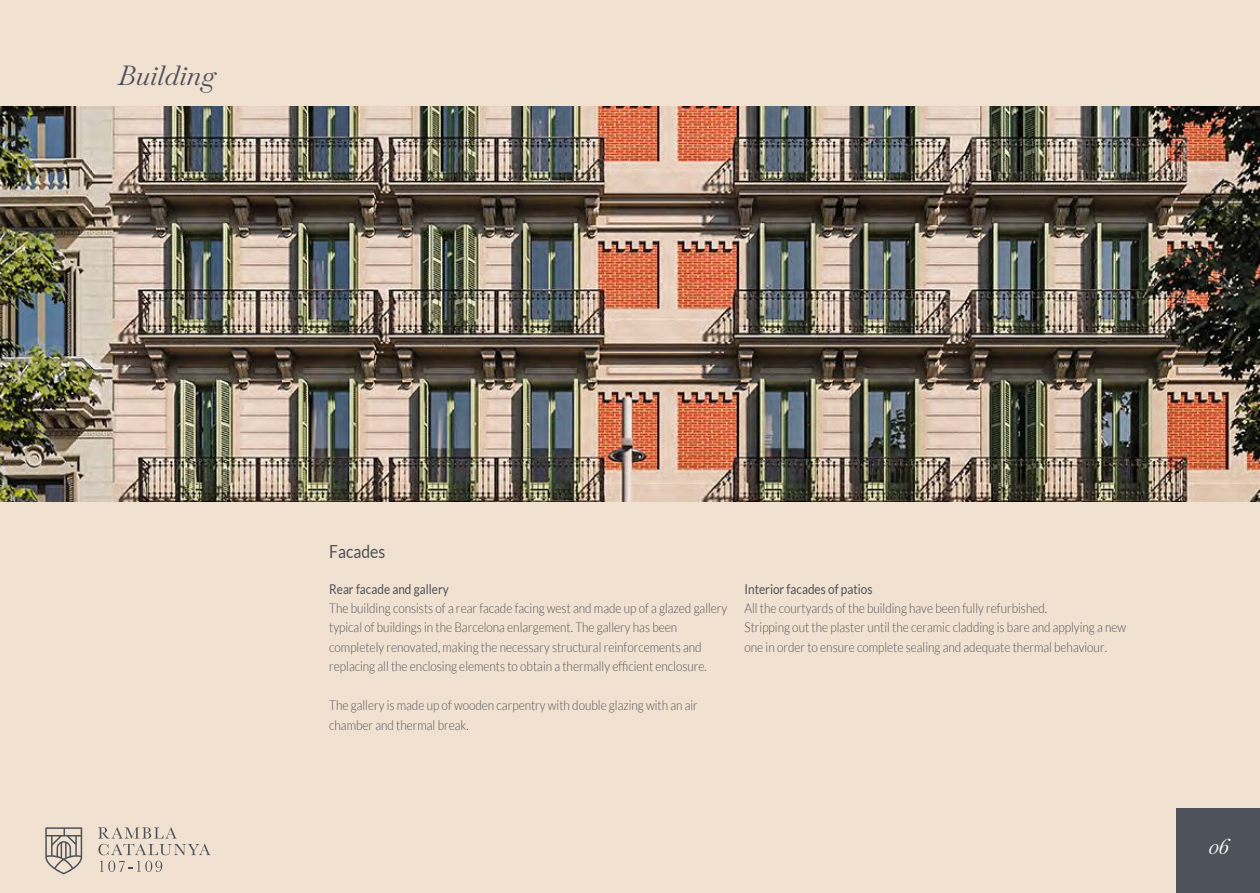
<style>
.page{position:relative;width:1260px;height:893px;background:#fff}
.page>*{position:absolute;margin:0;border:0;box-sizing:border-box;transform-origin:0 0}
.t1{font:italic 27px "Baskervville";color:#4e525a}
.t2{font:italic 21px "Baskervville";color:#fff}
.t3{font:18px "Lato";color:#4e525a;scale:.87 1}
.t4{font:300 13.5px/19.5px "Lato";color:#4e525a;scale:.87 1}
.t5{font:13.5px "Lato";color:#4e525a;scale:.87 1}
</style>
<div class="page">
<div style="left:0;top:0;width:1260px;height:892px;background:#f1e1d0"></div>
<svg style="left:98px;top:827px;width:112px;height:44px"></svg>
<svg style="left:45px;top:827px;width:37px;height:47px"></svg>
<div style="left:1176px;top:808px;width:84px;height:84px;background:#4e525a"></div>
<img style="left:0;top:106px;width:1260px;height:395px">
<h1 class="t1" style="left:118px;top:54px;width:100px">Building</h1>
<h3 class="t3" style="left:329px;top:541px;width:66px">Facades</h3>
<p class="t5" style="left:329px;top:581px;width:139px">Rear facade and gallery</p>
<p class="t5" style="left:745px;top:581px;width:149px">Interior facades of patios</p>
<p class="t4" style="left:329px;top:598px;width:459px">The building consists of a rear facade facing west and made up of a glazed gallery typical of buildings in the Barcelona enlargement. The gallery has been completely renovated, making the necessary structural reinforcements and replacing all the enclosing elements to obtain a thermally efficient enclosure.</p>
<p class="t4" style="left:329px;top:695px;width:425px">The gallery is made up of wooden carpentry with double glazing with an air chamber and thermal break.</p>
<p class="t4" style="left:745px;top:598px;width:440px">All the courtyards of the building have been fully refurbished.<br>Stripping out the plaster until the ceramic cladding is bare and applying a new one in order to ensure complete sealing and adequate thermal behaviour.</p>
<h2 class="t2" style="left:1208px;top:829px;width:23px">06</h2>
</div>
